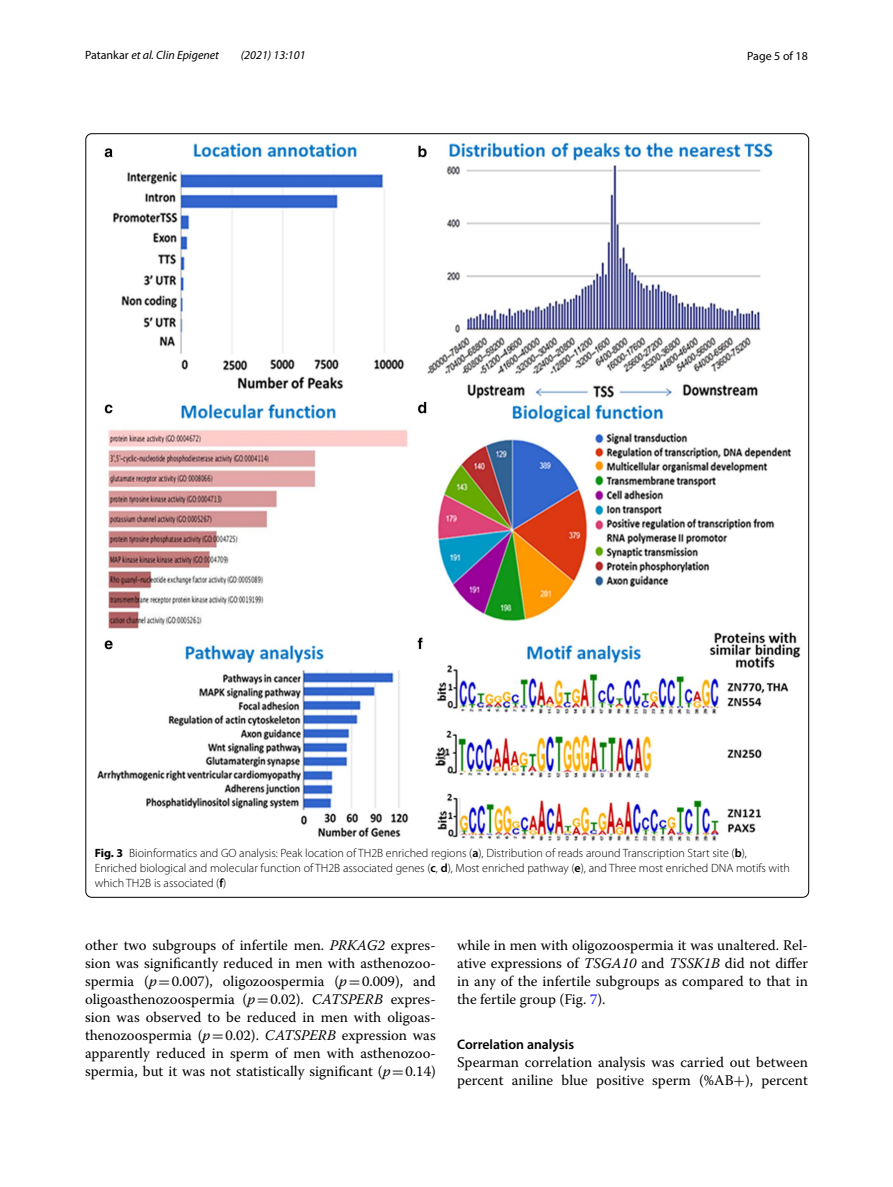
<style>
.page{position:relative;width:893px;height:1187px;background:#fff}
.page>*{position:absolute;margin:0;border:0;box-sizing:border-box;transform-origin:0 0}
.t1{font:14.7px/18px "Warnock Pro";color:#000;text-align:justify}
.t2{font:600 13.8px "Myriad Pro";color:#000}
.t3{font:300 12px/15px "Myriad Pro";color:#000}
.t4{font:italic 12px "Myriad Pro";color:#000}
.t5{font:12px "Myriad Pro";color:#000}
.s1{font-style:normal}
.s2{font-weight:700}
.s3{font-weight:600}
.s4{font-style:italic}
.s5{font-family:"MTSY"}
.s6{color:#00f}
</style>
<div class="page">
<img style="left:97px;top:143px;width:703px;height:698px">
<p class="t4" style="left:85px;top:48px;width:136px"><span class="s1">Patankar</span> et al. Clin Epigenet</p>
<p class="t4" style="left:241px;top:48px;width:66px">(2021) 13:101</p>
<p class="t5" style="left:747px;top:48px;width:62px">Page 5 of 18</p>
<p class="t3" style="left:95px;top:845px;width:697px"><span class="s2">Fig. 3</span> Bioinformatics and GO analysis: Peak location of TH2B enriched regions (<span class="s3">a</span>), Distribution of reads around Transcription Start site (<span class="s3">b</span>),<br>Enriched biological and molecular function of TH2B associated genes (<span class="s3">c</span>, <span class="s3">d</span>), Most enriched pathway (<span class="s3">e</span>), and Three most enriched DNA motifs with which TH2B is associated (<span class="s3">f</span>)</p>
<p class="t1" style="left:85px;top:935px;width:352px">other two subgroups of infertile men. <span class="s4">PRKAG2</span> expres&shy;sion was significantly reduced in men with asthenozoo&shy;spermia (<span class="s4">p</span><span class="s5">=</span>0.007), oligozoospermia (<span class="s4">p</span><span class="s5">=</span>0.009), and oligoasthenozoospermia (<span class="s4">p</span><span class="s5">=</span>0.02). <span class="s4">CATSPERB</span> expres&shy;sion was observed to be reduced in men with oligoas&shy;thenozoospermia (<span class="s4">p</span><span class="s5">=</span>0.02). <span class="s4">CATSPERB</span> expression was apparently reduced in sperm of men with asthenozoo&shy;spermia, but it was not statistically significant (<span class="s4">p</span><span class="s5">=</span>0.14)</p>
<p class="t1" style="left:457px;top:935px;width:352px">while in men with oligozoospermia it was unaltered. Rel&shy;ative expressions of <span class="s4">TSGA10</span> and <span class="s4">TSSK1B</span> did not differ in any of the infertile subgroups as compared to that in the fertile group (Fig. <span class="s6">7</span>).</p>
<p class="t2" style="left:457px;top:1035px;width:119px">Correlation analysis</p>
<p class="t1" style="left:457px;top:1052px;width:352px">Spearman correlation analysis was carried out between percent aniline blue positive sperm (%AB<span class="s5">+</span>), percent</p>
</div>
